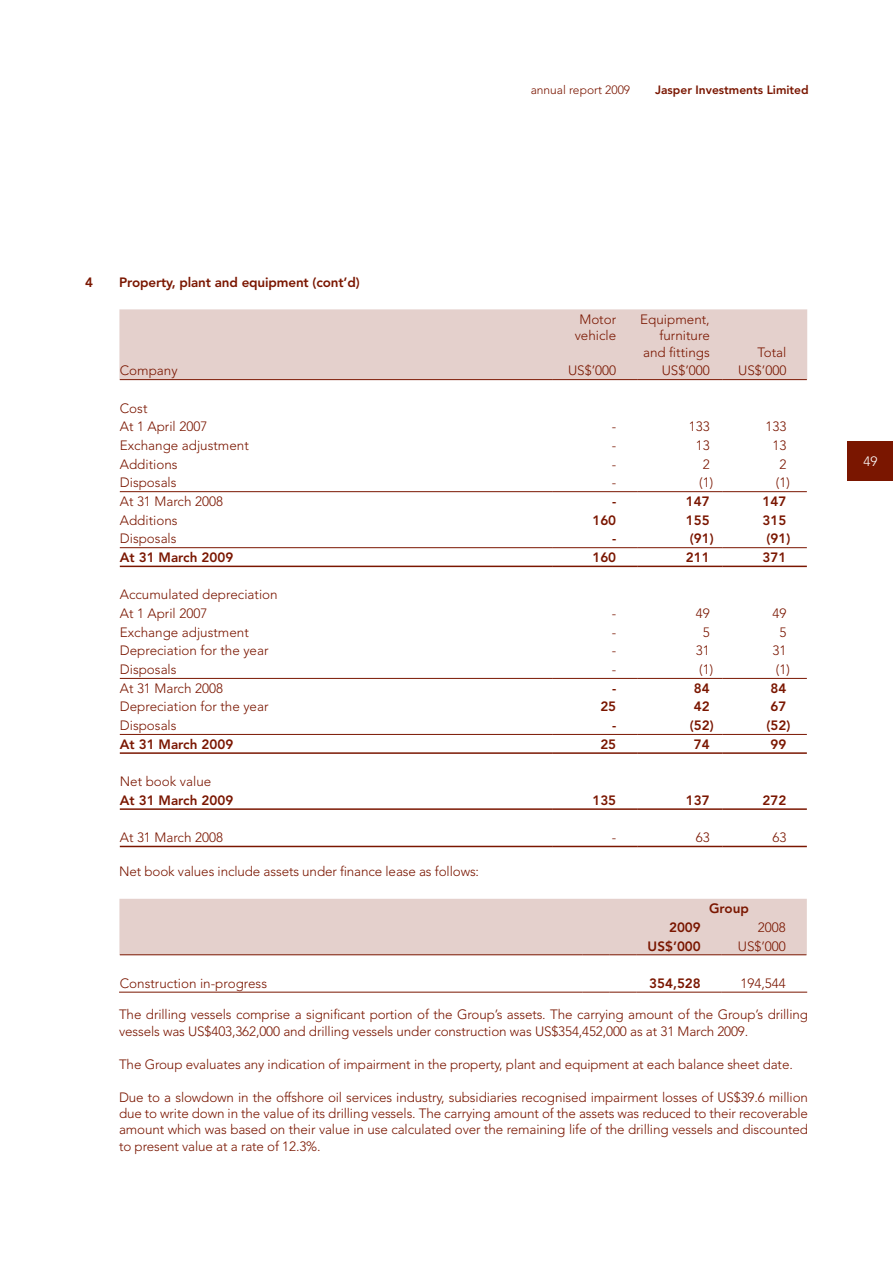
<style>
.page{position:relative;width:893px;height:1263px;background:#fff}
.page>*{position:absolute;margin:0;border:0;box-sizing:border-box;transform-origin:0 0}
.t1{font:300 13.5px/16.5px "Avenir LT Std";letter-spacing:-.01em;color:#7a1600}
.t2{font:800 13.5px "Avenir LT Std";color:#7a1600}
.t3{font:300 13.5px "Avenir LT Std";color:#fff}
.t4{font:800 12px "Avenir LT Std";color:#7a1600}
.t5{font:300 12px "Avenir LT Std";color:#7a1600}
</style>
<div class="page">
<div style="left:848px;top:441px;width:45px;height:39px;background:#7a1600"></div>
<div style="left:119px;top:309px;width:688px;height:71px;background:#e4d0cc"></div>
<hr style="left:120px;top:491px;width:432px;height:1px;background:#7a1600">
<hr style="left:552px;top:491px;width:85px;height:1px;background:#7a1600">
<hr style="left:637px;top:491px;width:85px;height:1px;background:#7a1600">
<hr style="left:722px;top:491px;width:85px;height:1px;background:#7a1600">
<hr style="left:120px;top:547px;width:432px;height:1px;background:#7a1600">
<hr style="left:552px;top:547px;width:85px;height:1px;background:#7a1600">
<hr style="left:637px;top:547px;width:85px;height:1px;background:#7a1600">
<hr style="left:722px;top:547px;width:85px;height:1px;background:#7a1600">
<hr style="left:120px;top:678px;width:432px;height:1px;background:#7a1600">
<hr style="left:552px;top:678px;width:85px;height:1px;background:#7a1600">
<hr style="left:637px;top:678px;width:85px;height:1px;background:#7a1600">
<hr style="left:722px;top:678px;width:85px;height:1px;background:#7a1600">
<hr style="left:120px;top:566px;width:432px;height:1px;background:#7a1600">
<hr style="left:552px;top:566px;width:85px;height:1px;background:#7a1600">
<hr style="left:637px;top:566px;width:85px;height:1px;background:#7a1600">
<hr style="left:722px;top:566px;width:85px;height:1px;background:#7a1600">
<hr style="left:120px;top:734px;width:432px;height:1px;background:#7a1600">
<hr style="left:552px;top:734px;width:85px;height:1px;background:#7a1600">
<hr style="left:637px;top:734px;width:85px;height:1px;background:#7a1600">
<hr style="left:722px;top:734px;width:85px;height:1px;background:#7a1600">
<hr style="left:120px;top:752px;width:432px;height:2px;background:#7a1600">
<hr style="left:552px;top:752px;width:85px;height:2px;background:#7a1600">
<hr style="left:637px;top:752px;width:85px;height:2px;background:#7a1600">
<hr style="left:722px;top:752px;width:85px;height:2px;background:#7a1600">
<hr style="left:120px;top:808px;width:432px;height:2px;background:#7a1600">
<hr style="left:552px;top:808px;width:85px;height:2px;background:#7a1600">
<hr style="left:637px;top:808px;width:85px;height:2px;background:#7a1600">
<hr style="left:722px;top:808px;width:85px;height:2px;background:#7a1600">
<hr style="left:120px;top:846px;width:432px;height:1px;background:#7a1600">
<hr style="left:552px;top:846px;width:85px;height:1px;background:#7a1600">
<hr style="left:637px;top:846px;width:85px;height:1px;background:#7a1600">
<hr style="left:722px;top:846px;width:85px;height:1px;background:#7a1600">
<hr style="left:120px;top:379px;width:432px;height:1px;background:#7a1600">
<hr style="left:552px;top:379px;width:85px;height:1px;background:#7a1600">
<hr style="left:637px;top:379px;width:85px;height:1px;background:#7a1600">
<hr style="left:722px;top:379px;width:85px;height:1px;background:#7a1600">
<div style="left:119px;top:899px;width:688px;height:56px;background:#e4d0cc"></div>
<hr style="left:637px;top:954px;width:85px;height:1px;background:#7a1600">
<hr style="left:722px;top:954px;width:84px;height:1px;background:#7a1600">
<hr style="left:119px;top:992px;width:464px;height:1px;background:#7a1600">
<svg style="left:583px;top:992px;width:54px;height:1px"></svg>
<hr style="left:637px;top:992px;width:85px;height:1px;background:#7a1600">
<hr style="left:722px;top:992px;width:85px;height:1px;background:#7a1600">
<p class="t5" style="left:531px;top:83px;width:101px">annual report 2009</p>
<p class="t4" style="left:655px;top:83px;width:155px">Jasper Investments Limited</p>
<p class="t2" style="left:85px;top:274px;width:9px">4</p>
<p class="t2" style="left:119px;top:274px;width:242px">Property, plant and equipment (cont’d)</p>
<p class="t1" style="left:575px;top:311px;width:43px;text-align:center">Motor vehicle</p>
<p class="t1" style="left:640px;top:311px;width:71px;text-align:right">Equipment, furniture and fittings</p>
<p class="t1" style="left:757px;top:344px;width:30px">Total</p>
<p class="t1" style="left:120px;top:362px;width:59px">Company</p>
<p class="t1" style="left:568px;top:362px;width:50px">US$’000</p>
<p class="t1" style="left:662px;top:362px;width:50px">US$’000</p>
<p class="t1" style="left:738px;top:362px;width:50px">US$’000</p>
<p class="t1" style="left:120px;top:399px;width:89px;line-height:18.6px">Cost<br>At 1 April 2007</p>
<p class="t1" style="left:612px;top:418px;width:6px">-</p>
<p class="t1" style="left:689px;top:418px;width:22px">133</p>
<p class="t1" style="left:765px;top:418px;width:22px">133</p>
<p class="t1" style="left:120px;top:437px;width:131px">Exchange adjustment</p>
<p class="t1" style="left:612px;top:437px;width:6px">-</p>
<p class="t1" style="left:696px;top:437px;width:15px">13</p>
<p class="t1" style="left:772px;top:437px;width:15px">13</p>
<p class="t1" style="left:120px;top:456px;width:59px">Additions</p>
<p class="t1" style="left:612px;top:456px;width:6px">-</p>
<p class="t1" style="left:703px;top:456px;width:8px">2</p>
<p class="t1" style="left:779px;top:456px;width:8px">2</p>
<p class="t1" style="left:120px;top:474px;width:58px">Disposals</p>
<p class="t1" style="left:612px;top:474px;width:6px">-</p>
<p class="t1" style="left:699px;top:474px;width:15px">(1)</p>
<p class="t1" style="left:776px;top:474px;width:15px">(1)</p>
<p class="t1" style="left:120px;top:493px;width:105px">At 31 March 2008</p>
<p class="t2" style="left:612px;top:493px;width:6px">-</p>
<p class="t2" style="left:686px;top:493px;width:25px">147</p>
<p class="t2" style="left:762px;top:493px;width:25px">147</p>
<p class="t1" style="left:120px;top:512px;width:59px">Additions</p>
<p class="t2" style="left:592px;top:512px;width:25px">160</p>
<p class="t2" style="left:686px;top:512px;width:25px">155</p>
<p class="t2" style="left:762px;top:512px;width:25px">315</p>
<p class="t1" style="left:120px;top:530px;width:58px">Disposals</p>
<p class="t2" style="left:612px;top:531px;width:6px">-</p>
<p class="t2" style="left:690px;top:531px;width:25px">(91)</p>
<p class="t2" style="left:766px;top:531px;width:25px">(91)</p>
<p class="t2" style="left:120px;top:549px;width:115px">At 31 March 2009</p>
<p class="t2" style="left:592px;top:549px;width:25px">160</p>
<p class="t2" style="left:686px;top:549px;width:25px">211</p>
<p class="t2" style="left:762px;top:549px;width:25px">371</p>
<p class="t1" style="left:120px;top:585px;width:159px;line-height:18.6px">Accumulated depreciation<br>At 1 April 2007</p>
<p class="t1" style="left:612px;top:605px;width:6px">-</p>
<p class="t1" style="left:696px;top:605px;width:15px">49</p>
<p class="t1" style="left:772px;top:605px;width:15px">49</p>
<p class="t1" style="left:120px;top:624px;width:131px">Exchange adjustment</p>
<p class="t1" style="left:612px;top:624px;width:6px">-</p>
<p class="t1" style="left:703px;top:624px;width:8px">5</p>
<p class="t1" style="left:779px;top:624px;width:8px">5</p>
<p class="t1" style="left:120px;top:643px;width:150px">Depreciation for the year</p>
<p class="t1" style="left:612px;top:643px;width:6px">-</p>
<p class="t1" style="left:696px;top:643px;width:15px">31</p>
<p class="t1" style="left:772px;top:643px;width:15px">31</p>
<p class="t1" style="left:120px;top:661px;width:58px">Disposals</p>
<p class="t1" style="left:612px;top:661px;width:6px">-</p>
<p class="t1" style="left:699px;top:661px;width:15px">(1)</p>
<p class="t1" style="left:776px;top:661px;width:15px">(1)</p>
<p class="t1" style="left:120px;top:680px;width:105px">At 31 March 2008</p>
<p class="t2" style="left:612px;top:680px;width:6px">-</p>
<p class="t2" style="left:694px;top:680px;width:17px">84</p>
<p class="t2" style="left:770px;top:680px;width:17px">84</p>
<p class="t1" style="left:120px;top:699px;width:150px">Depreciation for the year</p>
<p class="t2" style="left:600px;top:699px;width:17px">25</p>
<p class="t2" style="left:694px;top:699px;width:17px">42</p>
<p class="t2" style="left:770px;top:699px;width:17px">67</p>
<p class="t1" style="left:120px;top:717px;width:58px">Disposals</p>
<p class="t2" style="left:612px;top:717px;width:6px">-</p>
<p class="t2" style="left:690px;top:717px;width:25px">(52)</p>
<p class="t2" style="left:766px;top:717px;width:25px">(52)</p>
<p class="t2" style="left:120px;top:736px;width:115px">At 31 March 2009</p>
<p class="t2" style="left:600px;top:736px;width:17px">25</p>
<p class="t2" style="left:694px;top:736px;width:17px">74</p>
<p class="t2" style="left:770px;top:736px;width:17px">99</p>
<p class="t1" style="left:120px;top:773px;width:93px">Net book value</p>
<p class="t2" style="left:120px;top:792px;width:115px">At 31 March 2009</p>
<p class="t2" style="left:592px;top:792px;width:25px">135</p>
<p class="t2" style="left:686px;top:792px;width:25px">137</p>
<p class="t2" style="left:762px;top:792px;width:25px">272</p>
<p class="t1" style="left:120px;top:829px;width:105px">At 31 March 2008</p>
<p class="t1" style="left:612px;top:829px;width:6px">-</p>
<p class="t1" style="left:696px;top:829px;width:15px">63</p>
<p class="t1" style="left:772px;top:829px;width:15px">63</p>
<p class="t1" style="left:119px;top:863px;width:362px">Net book values include assets under finance lease as follows:</p>
<p class="t2" style="left:709px;top:900px;width:41px">Group</p>
<p class="t2" style="left:669px;top:919px;width:33px">2009</p>
<p class="t1" style="left:758px;top:919px;width:29px">2008</p>
<p class="t2" style="left:648px;top:938px;width:55px">US$’000</p>
<p class="t1" style="left:738px;top:938px;width:50px">US$’000</p>
<p class="t1" style="left:120px;top:975px;width:149px">Construction in-progress</p>
<p class="t2" style="left:649px;top:975px;width:53px">354,528</p>
<p class="t1" style="left:740px;top:975px;width:47px">194,544</p>
<p class="t1" style="left:119px;top:1006px;width:690px">The drilling vessels comprise a significant portion of the Group’s assets. The carrying amount of the Group’s drilling vessels was US$403,362,000 and drilling vessels under construction was US$354,452,000 as at 31 March 2009.</p>
<p class="t1" style="left:119px;top:1056px;width:675px">The Group evaluates any indication of impairment in the property, plant and equipment at each balance sheet date.</p>
<p class="t1" style="left:119px;top:1089px;width:690px;text-align:justify">Due to a slowdown in the offshore oil services industry, subsidiaries recognised impairment losses of US$39.6 million due to write down in the value of its drilling vessels. The carrying amount of the assets was reduced to their recoverable amount which was based on their value in use calculated over the remaining life of the drilling vessels and discounted to present value at a rate of 12.3%.</p>
<p class="t3" style="left:863px;top:453px;width:16px">49</p>
</div>
